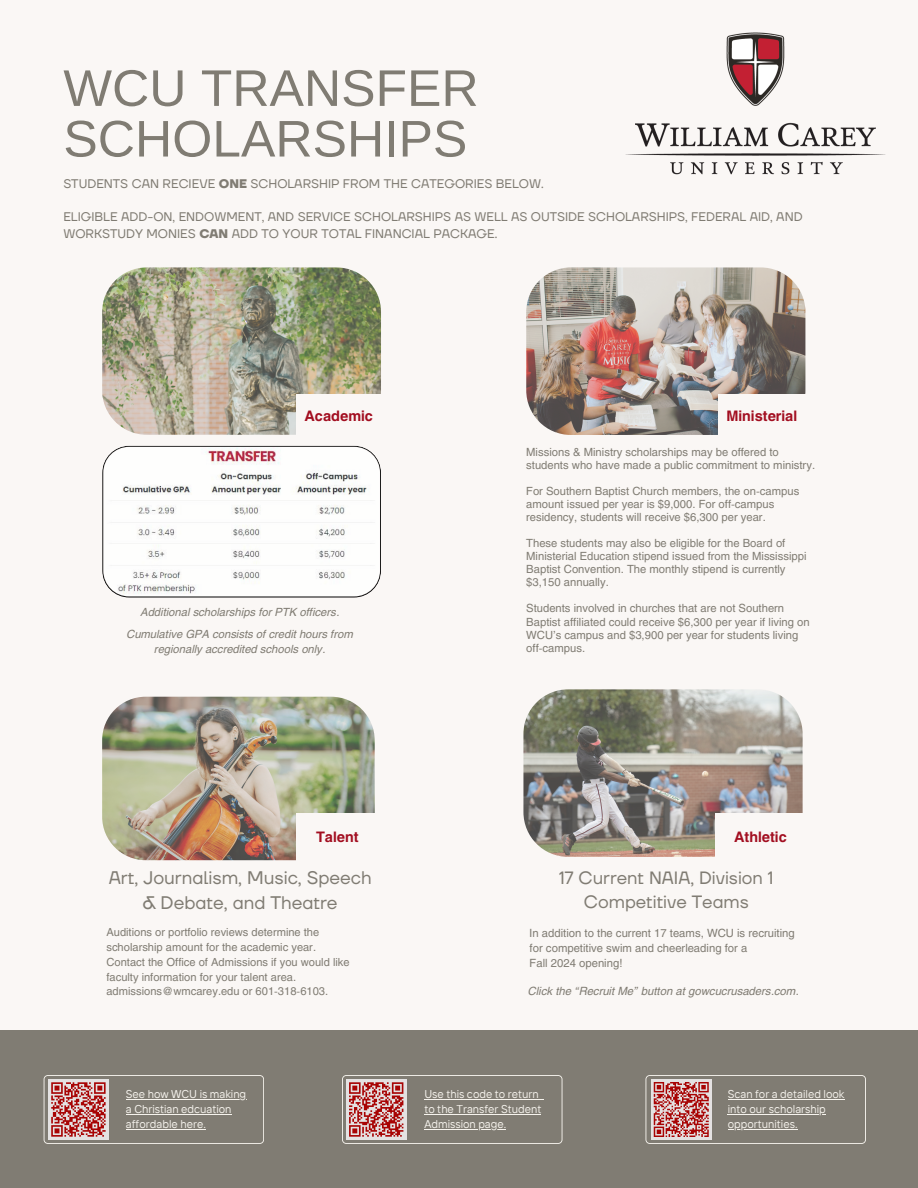
<style>
.page{position:relative;width:918px;height:1188px;background:#faf7f5}
.page>*{position:absolute;margin:0;border:0;box-sizing:border-box;transform-origin:0 0}
.t1{font:51.6px "Arimo";color:#807c73}
.t2{font:18.15px/24.5px "TT Firs Neue";color:#807c73;text-align:center}
.t3{font:17.7px/24.8px "TT Firs Neue";color:#807c73;text-align:center}
.t4{font:700 14.4px "Helios";color:#a20e20}
.t5{font:12.45px/16.6px "TT Firs Neue";color:#807c73}
.t6{font:11.25px/15px "TT Interphases";color:#f6f3ed}
.t7{font:11.25px/15px "Helios";color:#807c73}
.t8{font:italic 11.25px "Helios";color:#807c73}
.t9{font:11.1px/13px "Helios";color:#807c73}
.t10{font:italic 11.1px/14.9px "Helios";color:#807c73;text-align:center}
.s1{font-weight:700}
</style>
<div class="page">
<div style="left:0;top:1030px;width:918px;height:158px;background:#807c73"></div>
<img style="left:102px;top:267px;width:279px;height:168px;border-radius:45px">
<img style="left:102px;top:697px;width:273px;height:163px;border-radius:44px">
<img style="left:523px;top:689px;width:280px;height:168px;border-radius:45px">
<img style="left:526px;top:267px;width:279px;height:168px;border-radius:45px">
<img style="left:625px;top:32px;width:261px;height:143px">
<div style="left:296px;top:394px;width:85px;height:44px;background:#faf7f5"></div>
<div style="left:296px;top:814px;width:82px;height:47px;background:#faf7f5"></div>
<div style="left:715px;top:814px;width:90px;height:47px;background:#faf7f5"></div>
<div style="left:718px;top:394px;width:87px;height:44px;background:#faf7f5"></div>
<svg style="left:102px;top:446px;width:279px;height:152px"></svg>
<svg style="left:44px;top:1075px;width:220px;height:69px"></svg>
<svg style="left:646px;top:1075px;width:220px;height:69px"></svg>
<svg style="left:342px;top:1075px;width:220px;height:69px"></svg>
<p class="t1" style="left:63px;top:59px;width:417px">WCU TRANSFER</p>
<p class="t1" style="left:63px;top:110px;width:405px">SCHOLARSHIPS</p>
<p class="t5" style="left:63px;top:176px;width:482px">STUDENTS CAN RECIEVE <span class="s1">ONE</span> SCHOLARSHIP FROM THE CATEGORIES BELOW.</p>
<p class="t5" style="left:63px;top:209px;width:741px">ELIGIBLE ADD-ON, ENDOWMENT, AND SERVICE SCHOLARSHIPS AS WELL AS OUTSIDE SCHOLARSHIPS, FEDERAL AID, AND<br>WORKSTUDY MONIES <span class="s1">CAN</span> ADD TO YOUR TOTAL FINANCIAL PACKAGE.</p>
<p class="t4" style="left:304px;top:407px;width:70px">Academic</p>
<p class="t10" style="left:141px;top:604px;width:200px">Additional scholarships for PTK officers.</p>
<p class="t10" style="left:127px;top:627px;width:228px">Cumulative GPA consists of credit hours from regionally accredited schools only.</p>
<p class="t4" style="left:726px;top:407px;width:72px">Ministerial</p>
<p class="t9" style="left:526px;top:445px;width:290px">Missions &amp; Ministry scholarships may be offered to students who have made a public commitment to ministry.</p>
<p class="t9" style="left:526px;top:484px;width:275px">For Southern Baptist Church members, the on-campus amount issued per year is $9,000. For off-campus residency, students will receive $6,300 per year.</p>
<p class="t9" style="left:526px;top:537px;width:282px">These students may also be eligible for the Board of<br>Ministerial Education stipend issued from the Mississippi<br>Baptist Convention. The monthly stipend is currently</p>
<p class="t9" style="left:526px;top:576px;width:84px">$3,150 annually.</p>
<p class="t9" style="left:526px;top:602px;width:285px">Students involved in churches that are not Southern Baptist affiliated could receive $6,300 per year if living on WCU’s campus and $3,900 per year for students living off-campus.</p>
<p class="t4" style="left:316px;top:828px;width:44px">Talent</p>
<p class="t4" style="left:734px;top:828px;width:54px">Athletic</p>
<p class="t2" style="left:109px;top:867px;width:264px">Art, Journalism, Music, Speech &amp; Debate, and Theatre</p>
<p class="t9" style="left:106px;top:925px;width:214px;line-height:14.7px">Auditions or portfolio reviews determine the scholarship amount for the academic year.</p>
<p class="t9" style="left:106px;top:954px;width:245px;line-height:14.7px">Contact the Office of Admissions if you would like faculty information for your talent area. admissions@wmcarey.edu or 601-318-6103.</p>
<p class="t3" style="left:559px;top:866px;width:216px">17 Current NAIA, Division 1<br>Competitive Teams</p>
<p class="t7" style="left:530px;top:925px;width:267px">In addition to the current 17 teams, WCU is recruiting for competitive swim and cheerleading for a</p>
<p class="t7" style="left:530px;top:955px;width:94px">Fall 2024 opening!</p>
<p class="t8" style="left:528px;top:984px;width:272px">Click the “Recruit Me” button at gowcucrusaders.com.</p>
<p class="t6" style="left:126px;top:1086px;width:122px">See how WCU is making a Christian edcuation affordable here.</p>
<p class="t6" style="left:728px;top:1086px;width:118px">Scan for a detailed look into our scholarship opportunities.</p>
<p class="t6" style="left:424px;top:1086px;width:118px">Use this code to return to the Transfer Student<br>Admission page.</p>
</div>
